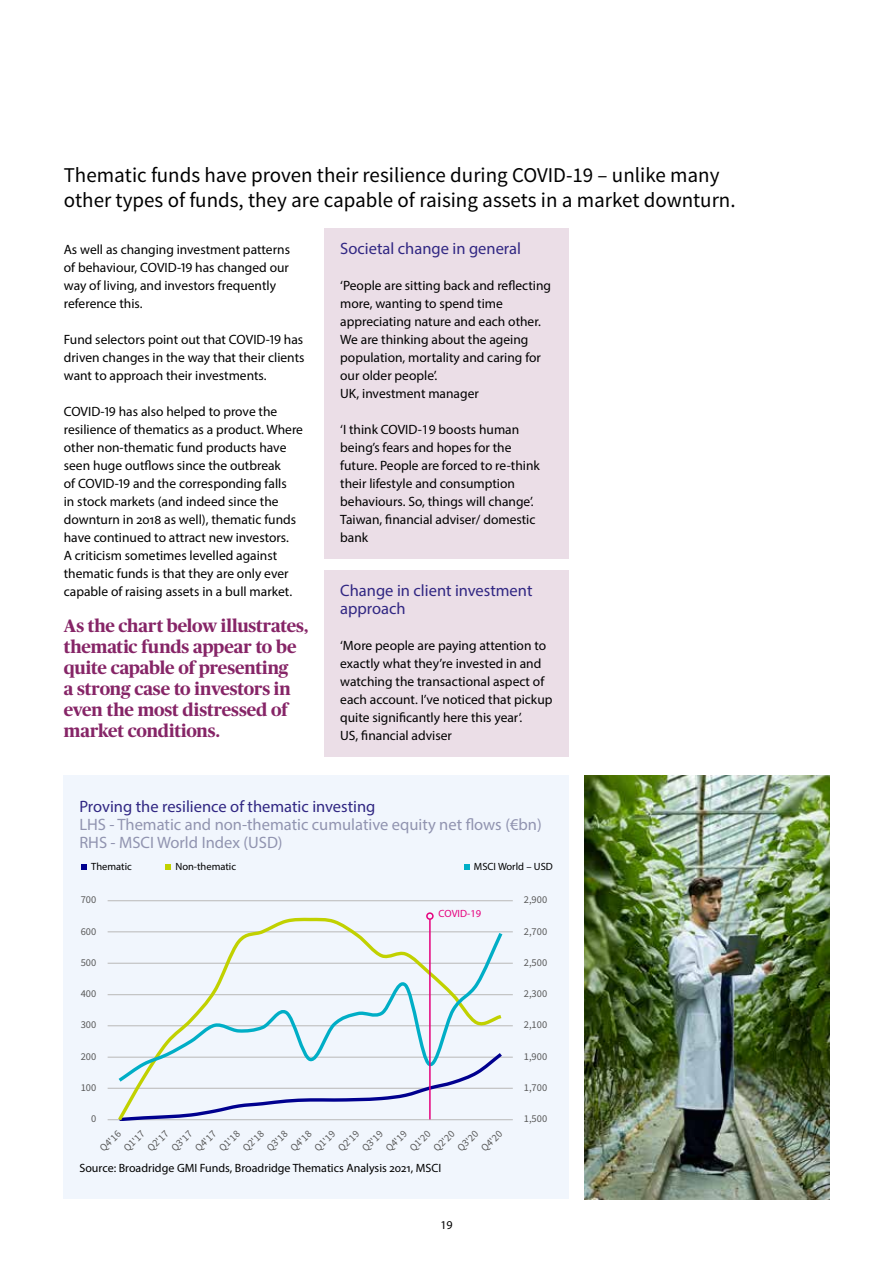
<style>
.page{position:relative;width:893px;height:1263px;background:#fff}
.page>*{position:absolute;margin:0;border:0;box-sizing:border-box;transform-origin:0 0}
.t1{font:21px/25.5px "Source Sans Pro";color:#000}
.t2{font:700 18px/21px "Publico Headline";letter-spacing:-.01em;color:#862567}
.t3{font:16.5px/18px "Myriad Pro";color:#312783}
.t4{font:16.5px/18px "Myriad Pro";color:#9194b0}
.t5{font:13.5px/18px "Myriad Pro";color:#000}
.t6{font:12px "Myriad Pro";color:#000}
.t7{font:10.5px "Source Sans 3";color:#595959}
.t8{font:10.5px "Myriad Pro";color:#000}
.t9{font:10.5px "Myriad Pro";color:#e6007d}
</style>
<div class="page">
<div style="left:324px;top:228px;width:245px;height:46px;background:#ebdee7"></div>
<div style="left:324px;top:264px;width:245px;height:134px;background:#ebdee7"></div>
<div style="left:324px;top:372px;width:245px;height:43px;background:#ebdee7"></div>
<div style="left:324px;top:408px;width:245px;height:116px;background:#ebdee7"></div>
<div style="left:324px;top:498px;width:245px;height:61px;background:#ebdee7"></div>
<div style="left:324px;top:570px;width:245px;height:64px;background:#ebdee7"></div>
<div style="left:324px;top:624px;width:245px;height:116px;background:#ebdee7"></div>
<div style="left:324px;top:714px;width:245px;height:43px;background:#ebdee7"></div>
<div style="left:64px;top:776px;width:505px;height:423px;background:#f1f6fd"></div>
<svg style="left:82px;top:864px;width:5px;height:6px"></svg>
<svg style="left:165px;top:864px;width:6px;height:6px"></svg>
<svg style="left:464px;top:864px;width:5px;height:6px"></svg>
<hr style="left:108px;top:1088px;width:405px;height:1px;background:#bfbfbf">
<hr style="left:108px;top:1056px;width:405px;height:2px;background:#bfbfbf">
<hr style="left:108px;top:1025px;width:405px;height:1px;background:#bfbfbf">
<hr style="left:108px;top:994px;width:405px;height:1px;background:#bfbfbf">
<hr style="left:108px;top:963px;width:405px;height:1px;background:#bfbfbf">
<hr style="left:108px;top:931px;width:405px;height:1px;background:#bfbfbf">
<hr style="left:108px;top:900px;width:405px;height:1px;background:#bfbfbf">
<hr style="left:108px;top:1119px;width:405px;height:1px;background:#bfbfbf">
<svg style="left:115px;top:917px;width:390px;height:204px"></svg>
<svg style="left:115px;top:929px;width:390px;height:156px"></svg>
<hr style="left:429px;top:919px;width:2px;height:200px;background:#e6007d">
<div style="left:426px;top:912px;width:8px;height:8px;border:2px solid #e6007d;border-radius:50%"></div>
<img style="left:585px;top:776px;width:244px;height:423px">
<h1 class="t1" style="left:64px;top:162px;width:673px">Thematic funds have proven their resilience during COVID-19 – unlike many other types of funds, they are capable of raising assets in a market downturn.</h1>
<p class="t5" style="left:64px;top:240px;width:228px">As well as changing investment patterns of behaviour, COVID-19 has changed our way of living, and investors frequently reference this.</p>
<p class="t5" style="left:64px;top:330px;width:242px;text-align:justify">Fund selectors point out that COVID-19 has driven changes in the way that their clients want to approach their investments.</p>
<p class="t5" style="left:64px;top:402px;width:241px">COVID-19 has also helped to prove the resilience of thematics as a product. Where other non-thematic fund products have seen huge outflows since the outbreak<br>of COVID-19 and the corresponding falls<br>in stock markets (and indeed since the downturn in 2018 as well), thematic funds have continued to attract new investors.<br>A criticism sometimes levelled against thematic funds is that they are only ever capable of raising assets in a bull market.</p>
<h2 class="t2" style="left:64px;top:614px;width:246px">As the chart below illustrates, thematic funds appear to be quite capable of presenting<br>a strong case to investors in even the most distressed of market conditions.</h2>
<p class="t3" style="left:340px;top:239px;width:182px">Societal change in general</p>
<p class="t5" style="left:340px;top:276px;width:212px">‘People are sitting back and reflecting more, wanting to spend time appreciating nature and each other.<br>We are thinking about the ageing population, mortality and caring for our older people’.<br>UK, investment manager</p>
<p class="t5" style="left:340px;top:420px;width:201px">‘I think COVID-19 boosts human being’s fears and hopes for the future. People are forced to re-think their lifestyle and consumption behaviours. So, things will change’.<br>Taiwan, financial adviser/ domestic bank</p>
<p class="t3" style="left:340px;top:581px;width:194px">Change in client investment approach</p>
<p class="t5" style="left:340px;top:636px;width:214px">‘More people are paying attention to exactly what they’re invested in and watching the transactional aspect of each account. I’ve noticed that pickup quite significantly here this year’.<br>US, financial adviser</p>
<p class="t3" style="left:79px;top:797px;width:298px">Proving the resilience of thematic investing</p>
<p class="t4" style="left:79px;top:815px;width:464px">LHS - Thematic and non-thematic cumulative equity net flows (€bn)<br>RHS - MSCI World Index (USD)</p>
<p class="t8" style="left:91px;top:860px;width:42px">Thematic</p>
<p class="t8" style="left:175px;top:860px;width:62px">Non-thematic</p>
<p class="t8" style="left:474px;top:860px;width:80px">MSCI World – USD</p>
<p class="t7" style="left:81px;top:893px;width:17px">700</p>
<p class="t7" style="left:81px;top:924px;width:17px">600</p>
<p class="t7" style="left:81px;top:955px;width:17px">500</p>
<p class="t7" style="left:81px;top:986px;width:17px">400</p>
<p class="t7" style="left:81px;top:1018px;width:17px">300</p>
<p class="t7" style="left:81px;top:1049px;width:17px">200</p>
<p class="t7" style="left:81px;top:1080px;width:17px">100</p>
<p class="t7" style="left:91px;top:1112px;width:7px">0</p>
<p class="t9" style="left:439px;top:907px;width:44px">COVID-19</p>
<p class="t7" style="left:96px;top:1145px;width:27px;rotate:-45deg">Q4'16</p>
<p class="t7" style="left:120px;top:1145px;width:27px;rotate:-45deg">Q1'17</p>
<p class="t7" style="left:144px;top:1145px;width:27px;rotate:-45deg">Q2'17</p>
<p class="t7" style="left:168px;top:1145px;width:27px;rotate:-45deg">Q3'17</p>
<p class="t7" style="left:192px;top:1145px;width:27px;rotate:-45deg">Q4'17</p>
<p class="t7" style="left:216px;top:1145px;width:27px;rotate:-45deg">Q1'18</p>
<p class="t7" style="left:239px;top:1145px;width:27px;rotate:-45deg">Q2'18</p>
<p class="t7" style="left:263px;top:1145px;width:27px;rotate:-45deg">Q3'18</p>
<p class="t7" style="left:287px;top:1145px;width:27px;rotate:-45deg">Q4'18</p>
<p class="t7" style="left:311px;top:1145px;width:27px;rotate:-45deg">Q1'19</p>
<p class="t7" style="left:335px;top:1145px;width:27px;rotate:-45deg">Q2'19</p>
<p class="t7" style="left:359px;top:1145px;width:27px;rotate:-45deg">Q3'19</p>
<p class="t7" style="left:382px;top:1145px;width:27px;rotate:-45deg">Q4'19</p>
<p class="t7" style="left:406px;top:1145px;width:27px;rotate:-45deg">Q1'20</p>
<p class="t7" style="left:430px;top:1145px;width:27px;rotate:-45deg">Q2'20</p>
<p class="t7" style="left:454px;top:1145px;width:27px;rotate:-45deg">Q3'20</p>
<p class="t7" style="left:478px;top:1145px;width:27px;rotate:-45deg">Q4'20</p>
<p class="t6" style="left:79px;top:1161px;width:363px">Source: Broadridge GMI Funds, Broadridge Thematics Analysis 2021, MSCI</p>
<p class="t6" style="left:440px;top:1218px;width:14px">19</p>
<p class="t7" style="left:524px;top:893px;width:25px">2,900</p>
<p class="t7" style="left:524px;top:924px;width:25px">2,700</p>
<p class="t7" style="left:524px;top:955px;width:25px">2,500</p>
<p class="t7" style="left:524px;top:986px;width:25px">2,300</p>
<p class="t7" style="left:524px;top:1018px;width:25px">2,100</p>
<p class="t7" style="left:524px;top:1049px;width:25px">1,900</p>
<p class="t7" style="left:524px;top:1080px;width:25px">1,700</p>
<p class="t7" style="left:524px;top:1112px;width:25px">1,500</p>
</div>
